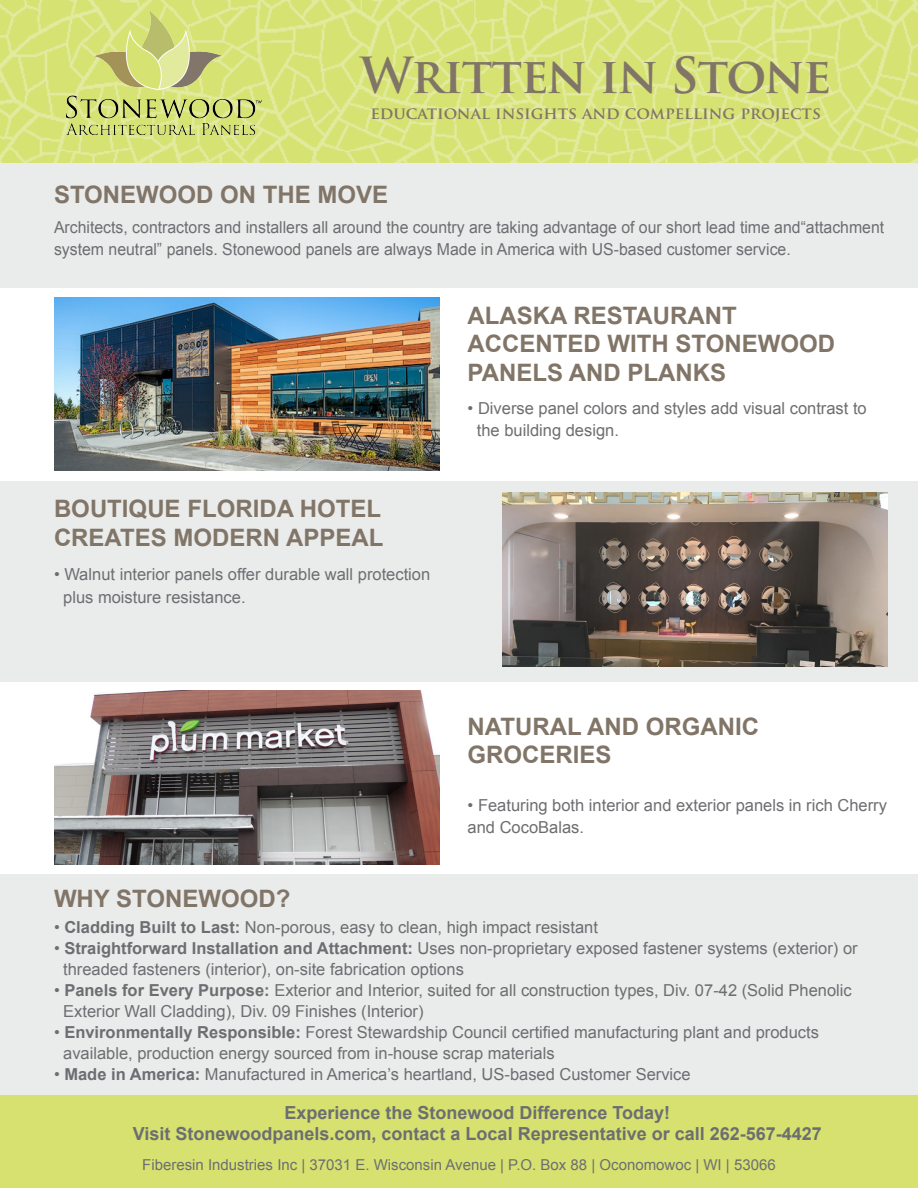
<style>
.page{position:relative;width:918px;height:1188px;background:#fff}
.page>*{position:absolute;margin:0;border:0;box-sizing:border-box;transform-origin:0 0}
.t1{font:700 48.45px "Trajan Pro";letter-spacing:-.025em;color:#817568}
.t2{font:700 24px/28.5px "Arial";color:#817568}
.t3{font:700 18px "Arial";color:#6d6e71}
.t4{font:16.5px/21px "Arial";color:#6d6e71}
.t5{font:16.5px/22.5px "Arial";color:#6d6e71;scale:.96 1}
.t6{font:700 16.5px "Trajan Pro";color:#817568}
.t7{font:15px "Arial";color:#6d6e71}
.s1{font-weight:700}
</style>
<div class="page">
<div style="left:0;top:162px;width:918px;height:125px;background:#eaebeb"></div>
<div style="left:0;top:481px;width:918px;height:200px;background:#eaebeb"></div>
<div style="left:0;top:875px;width:918px;height:226px;background:#eaebeb"></div>
<div style="left:0;top:1095px;width:918px;height:93px;background:#d6e170"></div>
<img style="left:0;top:0;width:918px;height:162px">
<img style="left:66px;top:11px;width:195px;height:123px">
<img style="left:54px;top:297px;width:385px;height:174px">
<img style="left:54px;top:691px;width:385px;height:173px">
<img style="left:503px;top:492px;width:385px;height:175px">
<p class="t1" style="left:360px;top:46px;width:473px">Written in Stone</p>
<p class="t6" style="left:371px;top:102px;width:452px">educational insights and compelling projects</p>
<p class="t2" style="left:54px;top:181px;width:336px">STONEWOOD ON THE MOVE</p>
<p class="t5" style="left:54px;top:216px;width:866px">Architects, contractors and installers all around the country are taking advantage of our short lead time and“attachment system neutral” panels. Stonewood panels are always Made in America with US-based customer service.</p>
<p class="t2" style="left:468px;top:302px;width:369px">ALASKA RESTAURANT<br>ACCENTED WITH STONEWOOD<br>PANELS AND PLANKS</p>
<p class="t2" style="left:54px;top:495px;width:331px">BOUTIQUE FLORIDA HOTEL<br>CREATES MODERN APPEAL</p>
<p class="t4" style="left:54px;top:564px;width:378px">• Walnut interior panels offer durable wall protection</p>
<p class="t4" style="left:63px;top:587px;width:184px">plus moisture resistance.</p>
<p class="t4" style="left:477px;top:397px;width:392px;line-height:22.5px;text-indent:-9px">• Diverse panel colors and styles add visual contrast to the building design.</p>
<p class="t2" style="left:54px;top:885px;width:238px">WHY STONEWOOD?</p>
<p class="t2" style="left:468px;top:713px;width:293px">NATURAL AND ORGANIC</p>
<p class="t2" style="left:468px;top:741px;width:146px">GROCERIES</p>
<p class="t4" style="left:468px;top:794px;width:421px;line-height:22.5px">• Featuring both interior and exterior panels in rich Cherry and CocoBalas.</p>
<p class="t4" style="left:54px;top:917px;width:545px">• <span class="s1">Cladding Built to Last:</span> Non-porous, easy to clean, high impact resistant</p>
<p class="t4" style="left:63px;top:938px;width:796px;text-indent:-9px">• <span class="s1">Straightforward Installation and Attachment:</span> Uses non-proprietary exposed fastener systems (exterior) or threaded fasteners (interior), on-site fabrication options</p>
<p class="t4" style="left:63px;top:980px;width:790px;text-indent:-9px">• <span class="s1">Panels for Every Purpose:</span> Exterior and Interior, suited for all construction types, Div. 07-42 (Solid Phenolic<br>Exterior Wall Cladding), Div. 09 Finishes (Interior)</p>
<p class="t4" style="left:63px;top:1022px;width:757px;text-indent:-9px">• <span class="s1">Environmentally Responsible:</span> Forest Stewardship Council certified manufacturing plant and products available, production energy sourced from in-house scrap materials</p>
<p class="t4" style="left:54px;top:1064px;width:638px">• <span class="s1">Made in America:</span> Manufactured in America’s heartland, US-based Customer Service</p>
<p class="t3" style="left:284px;top:1101px;width:387px">Experience the Stonewood Difference Today!</p>
<p class="t3" style="left:133px;top:1122px;width:690px">Visit Stonewoodpanels.com, contact a Local Representative or call 262-567-4427</p>
<p class="t7" style="left:142px;top:1155px;width:635px">Fiberesin Industries Inc | 37031 E. Wisconsin Avenue | P.O. Box 88 | Oconomowoc | WI | 53066</p>
</div>
